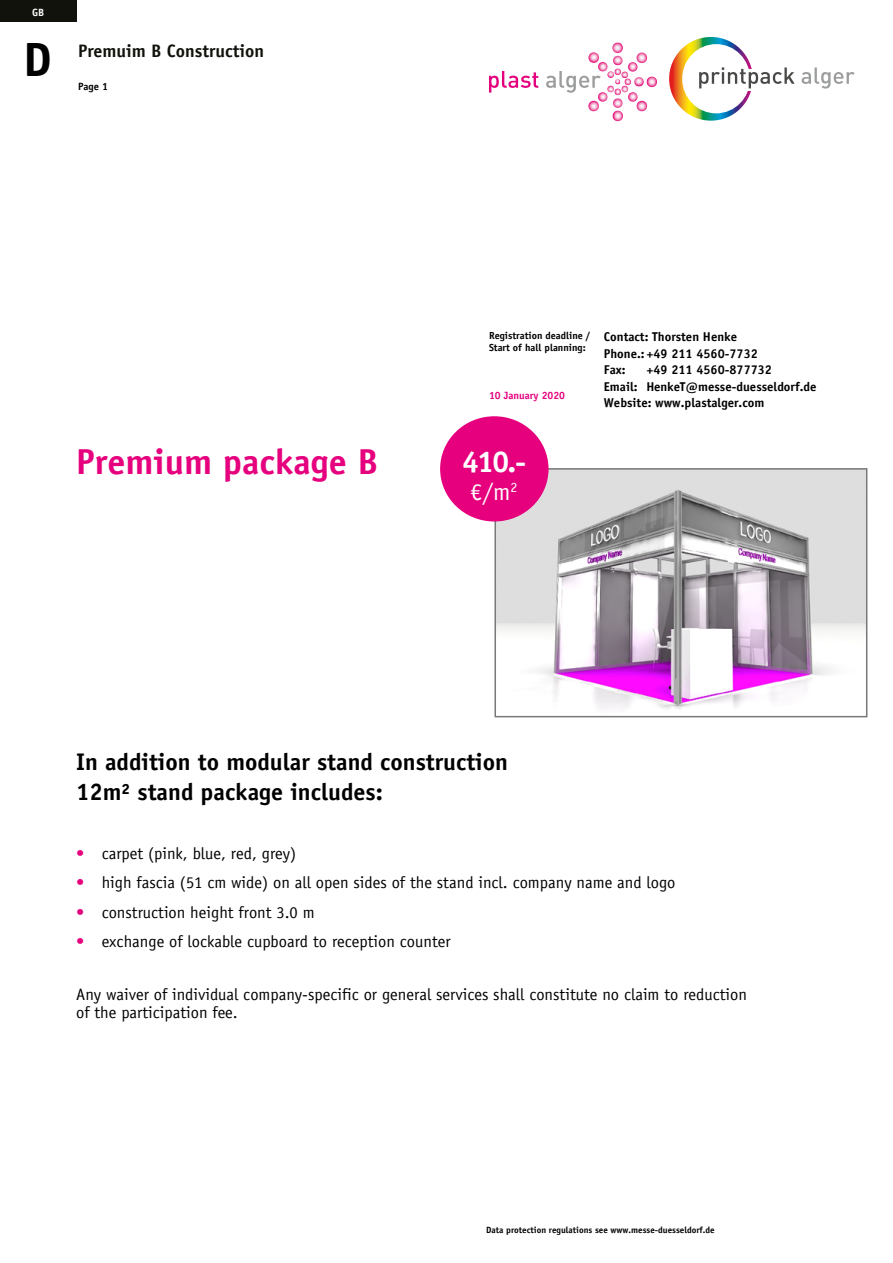
<style>
.page{position:relative;width:893px;height:1263px;background:#fff}
.page>*{position:absolute;margin:0;border:0;box-sizing:border-box;transform-origin:0 0}
.t1{font:700 48px "Officina Sans";color:#000}
.t2{font:700 36px "Officina Sans";color:#e6007e}
.t3{font:700 30px "Officina Sans";color:#fff}
.t4{font:700 24px/29.5px "Officina Sans";color:#000}
.t5{font:24px "Officina Sans";color:#fff}
.t6{font:700 18px "Officina Sans";color:#12120c}
.t7{font:16.5px/18px "Officina Sans";color:#000}
.t8{font:700 12.75px/16.5px "Officina Sans";color:#000}
.t9{font:700 10.5px "Officina Sans";color:#e6007e}
.t10{font:700 10.5px "Officina Sans";color:#000}
.t11{font:700 10.5px "Officina Sans";color:#fff}
.t12{font:700 10.2px/11.7px "Officina Sans";color:#000}
.t13{font:700 9px "Officina Sans";color:#000}
.s1{color:#e6007e}
</style>
<div class="page">
<svg style="left:489px;top:71px;width:49px;height:22px"></svg>
<svg style="left:546px;top:43px;width:111px;height:78px"></svg>
<svg style="left:669px;top:37px;width:84px;height:84px;background:#a48e4f"></svg>
<div style="left:709px;top:69px;width:73px;height:22px;background:#fff"></div>
<div style="left:682px;top:44px;width:68px;height:69px;background:#fff;border-radius:50%"></div>
<svg style="left:699px;top:67px;width:96px;height:21px"></svg>
<svg style="left:802px;top:67px;width:53px;height:22px"></svg>
<div style="left:0;top:0;width:77px;height:21px;background:#12120c"></div>
<img style="left:497px;top:471px;width:367px;height:238px">
<div style="left:494px;top:468px;width:373px;height:249px;border:2px solid #767978"></div>
<div style="left:440px;top:416px;width:109px;height:105px;background:#e6007e;border-radius:50%"></div>
<p class="t11" style="left:32px;top:6px;width:14px">GB</p>
<h1 class="t1" style="left:23px;top:30px;width:30px">D</h1>
<p class="t6" style="left:78px;top:40px;width:188px">Premuim B Construction</p>
<p class="t10" style="left:78px;top:80px;width:31px">Page 1</p>
<h2 class="t2" style="left:76px;top:439px;width:304px">Premium package B</h2>
<p class="t12" style="left:489px;top:330px;width:103px">Registration deadline /<br>Start of hall planning:</p>
<p class="t9" style="left:489px;top:388px;width:78px">10 January 2020</p>
<p class="t8" style="left:604px;top:328px;width:156px">Contact: Thorsten Henke<br>Phone.:+49 211 4560-7732<br>Fax:</p>
<p class="t8" style="left:604px;top:361px;width:214px;text-indent:43px">+49 211 4560-877732<br>Email: HenkeT@messe-duesseldorf.de<br>Website: www.plastalger.com</p>
<h3 class="t3" style="left:462px;top:443px;width:66px">410.-</h3>
<h3 class="t5" style="left:471px;top:478px;width:48px">€/m<sup>2</sup></h3>
<h3 class="t4" style="left:76px;top:747px;width:433px">In addition to modular stand construction<br>12m² stand package includes:</h3>
<p class="t7" style="left:76px;top:844px;width:222px"><span class="s1">•</span> carpet (pink, blue, red, grey)</p>
<p class="t7" style="left:76px;top:874px;width:601px"><span class="s1">•</span> high fascia (51 cm wide) on all open sides of the stand incl. company name and logo</p>
<p class="t7" style="left:76px;top:903px;width:240px"><span class="s1">•</span> construction height front 3.0 m</p>
<p class="t7" style="left:76px;top:933px;width:376px"><span class="s1">•</span> exchange of lockable cupboard to reception counter</p>
<p class="t7" style="left:76px;top:986px;width:672px">Any waiver of individual company-specific or general services shall constitute no claim to reduction of the participation fee.</p>
<p class="t13" style="left:486px;top:1224px;width:230px">Data protection regulations see www.messe-duesseldorf.de</p>
</div>
